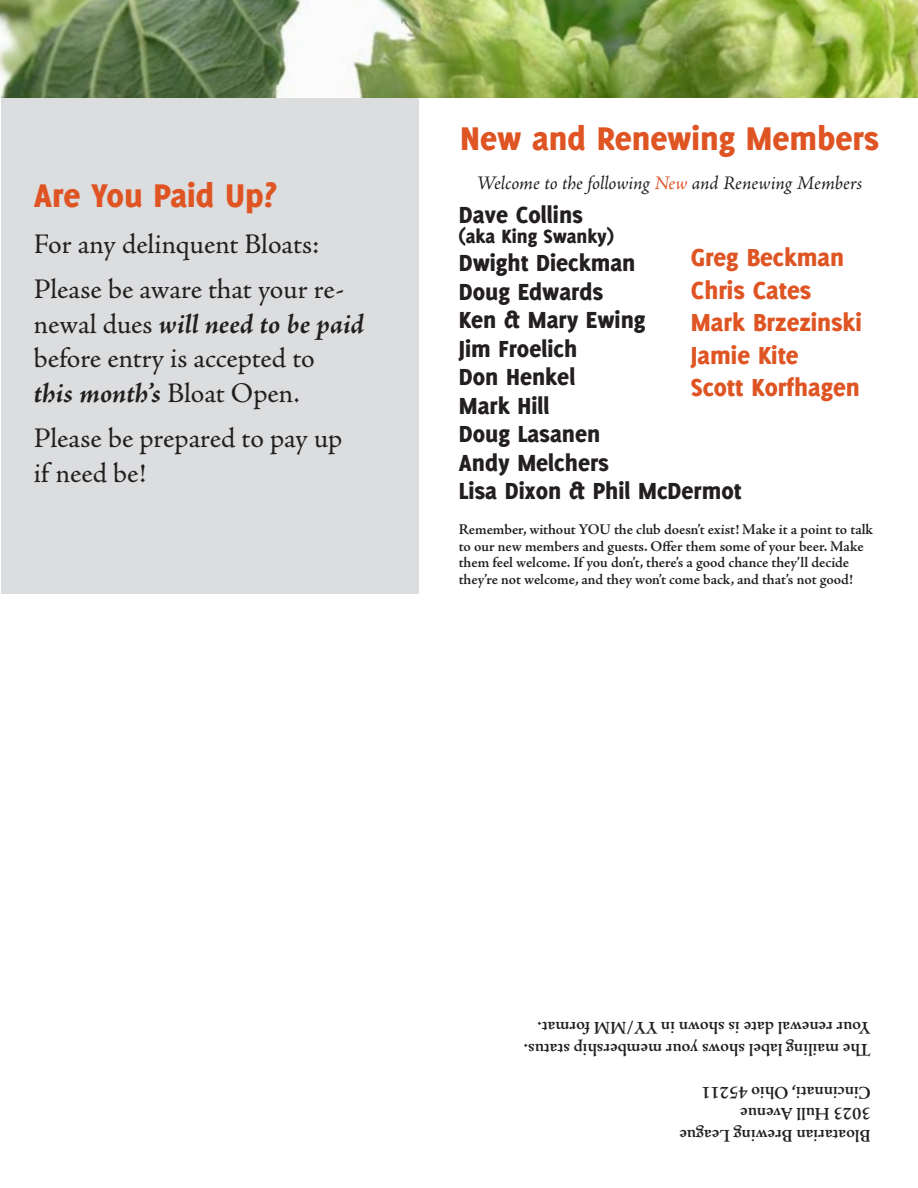
<style>
.page{position:relative;width:918px;height:1188px;background:#fff}
.page>*{position:absolute;margin:0;border:0;box-sizing:border-box;transform-origin:0 0}
.t1{font:800 36px "Delicious";color:#df5423}
.t2{font:28.5px/34.5px "Adobe Jenson Pro";letter-spacing:-.005em;color:#231f20}
.t3{font:800 27px/32.4px "Delicious";color:#df5423}
.t4{font:800 25.5px/28.5px "Delicious";color:#231f20}
.t5{font:800 21px "Delicious";color:#231f20}
.t6{font:italic 19.5px "Adobe Jenson Pro";letter-spacing:-.005em;color:#231f20}
.t7{font:600 18px/21.6px "Adobe Jenson Pro";letter-spacing:-.005em;color:#231f20}
.t8{font:600 15px/16.5px "Adobe Jenson Pro";letter-spacing:-.005em;color:#231f20}
.s1{font-weight:700;font-style:italic}
.s2{color:#df5423}
</style>
<div class="page">
<div style="left:1px;top:0;width:417px;height:594px;background:#dcddde"></div>
<img style="left:0;top:0;width:918px;height:98px">
<h1 class="t1" style="left:34px;top:174px;width:244px">Are You Paid Up?</h1>
<h2 class="t2" style="left:34px;top:222px;width:312px;line-height:45.3px">For any delinquent Bloats:<br>Please be aware that your re-</h2>
<h2 class="t2" style="left:34px;top:307px;width:332px">newal dues <span class="s1">will need to be paid </span>before entry is accepted to<br><span class="s1">this month’s</span> Bloat Open.</h2>
<h2 class="t2" style="left:34px;top:422px;width:310px">Please be prepared to pay up if need be!</h2>
<h1 class="t1" style="left:460px;top:117px;width:420px">New and Renewing Members</h1>
<h3 class="t6" style="left:477px;top:172px;width:388px">Welcome to the following <span class="s2">New</span> and Renewing Members</h3>
<h3 class="t4" style="left:459px;top:200px;width:126px">Dave Collins</h3>
<h3 class="t5" style="left:459px;top:224px;width:157px">(aka King Swanky)</h3>
<h3 class="t4" style="left:459px;top:248px;width:284px">Dwight Dieckman<br>Doug Edwards<br>Ken &amp; Mary Ewing<br>Jim Froelich<br>Don Henkel<br>Mark Hill<br>Doug Lasanen<br>Andy Melchers<br>Lisa Dixon &amp; Phil McDermot</h3>
<h3 class="t3" style="left:691px;top:241px;width:172px">Greg Beckman<br>Chris Cates<br>Mark Brzezinski<br>Jamie Kite<br>Scott Korfhagen</h3>
<p class="t8" style="left:459px;top:521px;width:416px">Remember, without YOU the club doesn’t exist! Make it a point to talk to our new members and guests. Offer them some of your beer. Make them feel welcome. If you don’t, there’s a good chance they’ll decide they’re not welcome, and they won’t come back, and that’s not good!</p>
<p class="t7" style="left:871px;top:1060px;width:348px;rotate:-180deg">The mailing label shows your membership status.<br>Your renewal date is shown in YY/MM format.</p>
<p class="t7" style="left:871px;top:1146px;width:193px;rotate:-180deg">Bloatarian Brewing League<br>3023 Hull Avenue<br>Cincinnati, Ohio 45211</p>
</div>
